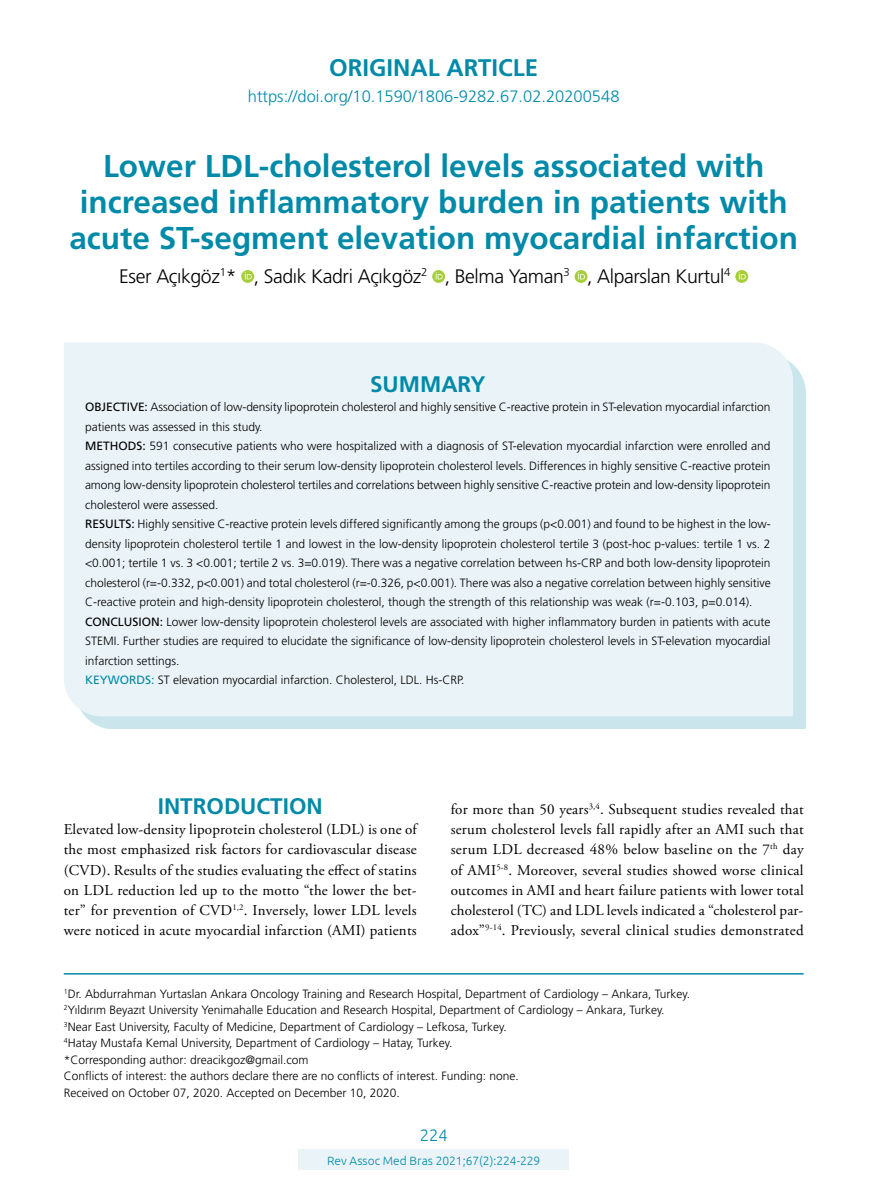
<style>
.page{position:relative;width:893px;height:1191px;background:#fff}
.page>*{position:absolute;margin:0;border:0;box-sizing:border-box;transform-origin:0 0}
.t1{font:700 31.5px/36px "Frutiger LT Std";color:#008aa8;text-align:center}
.t2{font:700 24px "Frutiger LT Std";color:#008aa8}
.t3{font:700 22.5px "Frutiger LT Std";color:#008aa8}
.t4{font:300 19.5px "Frutiger LT Std";letter-spacing:-.02em;color:#000}
.t5{font:300 16.5px "Frutiger LT Std";color:#008aa8}
.t6{font:300 16.5px "Ubuntu";color:#008aa8}
.t7{font:15px/20.2px "Adobe Garamond Pro";letter-spacing:.015em;color:#000;text-align:justify}
.t8{font:300 12px/19.5px "Frutiger LT Std";color:#000}
.t9{font:300 12px "Ubuntu";color:#008aa8}
.s1{font-weight:400}
.s2{font-weight:400;color:#008aa8}
</style>
<div class="page">
<div style="left:299px;top:1149px;width:270px;height:21px;background:#eaf3f7"></div>
<div style="left:76px;top:354px;width:729px;height:374px;background:#cae6ec"></div>
<div style="left:64px;top:343px;width:729px;height:373px;background:#eaf3f7"></div>
<svg style="left:241px;top:270px;width:13px;height:13px"></svg>
<svg style="left:245px;top:272px;width:7px;height:7px"></svg>
<svg style="left:432px;top:270px;width:13px;height:13px"></svg>
<svg style="left:436px;top:272px;width:7px;height:7px"></svg>
<svg style="left:575px;top:270px;width:12px;height:13px"></svg>
<svg style="left:578px;top:272px;width:7px;height:7px"></svg>
<svg style="left:735px;top:270px;width:13px;height:13px"></svg>
<svg style="left:739px;top:272px;width:7px;height:7px"></svg>
<hr style="left:64px;top:973px;width:740px;height:1px;background:#008aa8">
<h2 class="t2" style="left:329px;top:54px;width:210px">ORIGINAL ARTICLE</h2>
<h3 class="t5" style="left:248px;top:87px;width:373px">https://doi.org/10.1590/1806-9282.67.02.20200548</h3>
<h1 class="t1" style="left:69px;top:148px;width:730px">Lower LDL-cholesterol levels associated with increased inflammatory burden in patients with acute ST-segment elevation myocardial infarction</h1>
<h3 class="t4" style="left:119px;top:265px;width:613px">Eser Açıkgöz<sup>1</sup>* , Sadık Kadri Açıkgöz<sup>2</sup> , Belma Yaman<sup>3</sup> , Alparslan Kurtul<sup>4</sup></h3>
<h3 class="t3" style="left:370px;top:370px;width:117px">SUMMARY</h3>
<p class="t8" style="left:85px;top:397px;width:687px"><span class="s1">OBJECTIVE:</span> Association of low-density lipoprotein cholesterol and highly sensitive C-reactive protein in ST-elevation myocardial infarction patients was assessed in this study.<br><span class="s1">METHODS:</span> 591 consecutive patients who were hospitalized with a diagnosis of ST-elevation myocardial infarction were enrolled and assigned into tertiles according to their serum low-density lipoprotein cholesterol levels. Differences in highly sensitive C-reactive protein among low-density lipoprotein cholesterol tertiles and correlations between highly sensitive C-reactive protein and low-density lipoprotein cholesterol were assessed.<br><span class="s1">RESULTS:</span> Highly sensitive C-reactive protein levels differed significantly among the groups (p&lt;0.001) and found to be highest in the low&shy;density lipoprotein cholesterol tertile 1 and lowest in the low-density lipoprotein cholesterol tertile 3 (post-hoc p-values: tertile 1 vs. 2 &lt;0.001; tertile 1 vs. 3 &lt;0.001; tertile 2 vs. 3=0.019). There was a negative correlation between hs-CRP and both low-density lipoprotein cholesterol (r=-0.332, p&lt;0.001) and total cholesterol (r=-0.326, p&lt;0.001). There was also a negative correlation between highly sensitive C-reactive protein and high-density lipoprotein cholesterol, though the strength of this relationship was weak (r=-0.103, p=0.014).<br><span class="s1">CONCLUSION:</span> Lower low-density lipoprotein cholesterol levels are associated with higher inflammatory burden in patients with acute STEMI. Further studies are required to elucidate the significance of low-density lipoprotein cholesterol levels in ST-elevation myocardial infarction settings.<br><span class="s2">KEYWORDS:</span> ST elevation myocardial infarction. Cholesterol, LDL. Hs-CRP.</p>
<h3 class="t3" style="left:158px;top:792px;width:167px">INTRODUCTION</h3>
<p class="t7" style="left:64px;top:819px;width:355px">Elevated low-density lipoprotein cholesterol (LDL) is one of the most emphasized risk factors for cardiovascular disease (CVD). Results of the studies evaluating the effect of statins on LDL reduction led up to the motto “the lower the bet&shy;ter” for prevention of CVD<sup>1,2</sup>. Inversely, lower LDL levels were noticed in acute myocardial infarction (AMI) patients</p>
<p class="t7" style="left:451px;top:799px;width:354px">for more than 50 years<sup>3,4</sup>. Subsequent studies revealed that serum cholesterol levels fall rapidly after an AMI such that serum LDL decreased 48% below baseline on the 7<sup>th</sup> day of AMI<sup>5-8</sup>. Moreover, several studies showed worse clinical outcomes in AMI and heart failure patients with lower total cholesterol (TC) and LDL levels indicated a “cholesterol par&shy;adox”<sup>9-14</sup>. Previously, several clinical studies demonstrated</p>
<p class="t8" style="left:64px;top:985px;width:628px;line-height:16.5px"><sup>1</sup>Dr. Abdurrahman Yurtaslan Ankara Oncology Training and Research Hospital, Department of Cardiology – Ankara, Turkey.<br><sup>2</sup>Yıldırım Beyazıt University Yenimahalle Education and Research Hospital, Department of Cardiology – Ankara, Turkey.<br><sup>3</sup>Near East University, Faculty of Medicine, Department of Cardiology – Lefkosa, Turkey.<br><sup>4</sup>Hatay Mustafa Kemal University, Department of Cardiology – Hatay, Turkey.<br>*Corresponding author: dreacikgoz@gmail.com<br>Conflicts of interest: the authors declare there are no conflicts of interest. Funding: none.<br>Received on October 07, 2020. Accepted on December 10, 2020.</p>
<h3 class="t6" style="left:420px;top:1125px;width:29px">224</h3>
<p class="t9" style="left:327px;top:1153px;width:215px">Rev Assoc Med Bras 2021;67(2):224-229</p>
</div>
